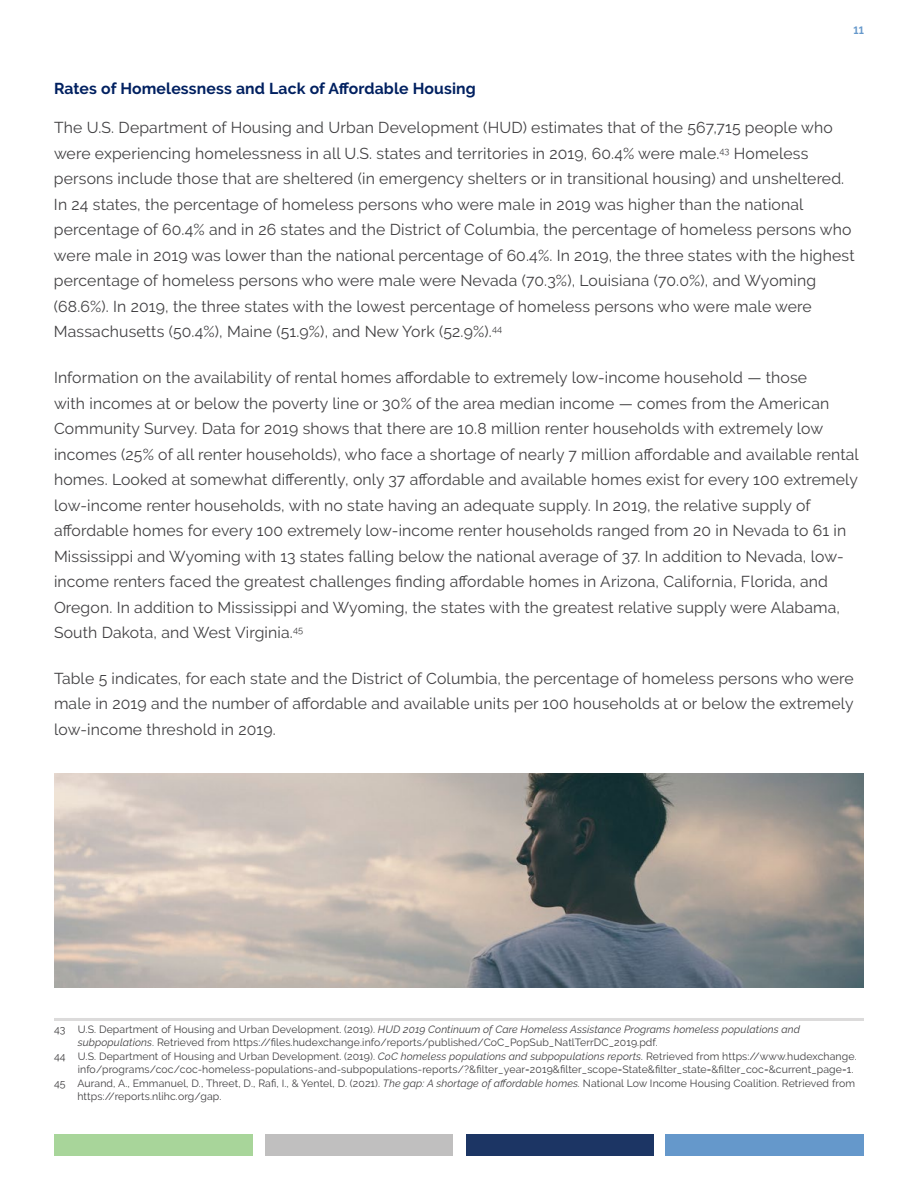
<style>
.page{position:relative;width:918px;height:1188px;background:#fff}
.page>*{position:absolute;margin:0;border:0;box-sizing:border-box;transform-origin:0 0}
.t1{font:15.75px/25.5px "Raleway";letter-spacing:.01em;color:#414042}
.t2{font:700 15.75px "Raleway";letter-spacing:.01em;color:#002060}
.t3{font:10.5px "Raleway";letter-spacing:.01em;color:#414042}
.t4{font:italic 10.5px "Raleway";letter-spacing:.01em;color:#414042}
.t5{font:700 10.5px "Raleway";color:#6598cb}
.s1{font-style:normal}
.s2{font-style:italic}
</style>
<div class="page">
<div style="left:665px;top:1134px;width:199px;height:22px;background:#6598cb"></div>
<div style="left:466px;top:1134px;width:187px;height:22px;background:#1c3564"></div>
<div style="left:265px;top:1134px;width:188px;height:22px;background:#c0bfbf"></div>
<div style="left:54px;top:1134px;width:199px;height:22px;background:#a8d59a"></div>
<hr style="left:54px;top:1018px;width:810px;height:3px;background:#dcdbdb">
<img style="left:54px;top:773px;width:810px;height:214px">
<p class="t5" style="left:854px;top:24px;width:12px">11</p>
<p class="t2" style="left:54px;top:80px;width:423px">Rates of Homelessness and Lack of Affordable Housing</p>
<p class="t1" style="left:54px;top:115px;width:802px">The U.S. Department of Housing and Urban Development (HUD) estimates that of the 567,715 people who were experiencing homelessness in all U.S. states and territories in 2019, 60.4% were male.<sup>43</sup> Homeless persons include those that are sheltered (in emergency shelters or in transitional housing) and unsheltered.<br>In 24 states, the percentage of homeless persons who were male in 2019 was higher than the national percentage of 60.4% and in 26 states and the District of Columbia, the percentage of homeless persons who were male in 2019 was lower than the national percentage of 60.4%. In 2019, the three states with the highest percentage of homeless persons who were male were Nevada (70.3%), Louisiana (70.0%), and Wyoming (68.6%). In 2019, the three states with the lowest percentage of homeless persons who were male were Massachusetts (50.4%), Maine (51.9%), and New York (52.9%).<sup>44</sup></p>
<p class="t1" style="left:54px;top:365px;width:806px">Information on the availability of rental homes affordable to extremely low-income household — those<br>with incomes at or below the poverty line or 30% of the area median income — comes from the American Community Survey. Data for 2019 shows that there are 10.8 million renter households with extremely low incomes (25% of all renter households), who face a shortage of nearly 7 million affordable and available rental homes. Looked at somewhat differently, only 37 affordable and available homes exist for every 100 extremely low-income renter households, with no state having an adequate supply. In 2019, the relative supply of affordable homes for every 100 extremely low-income renter households ranged from 20 in Nevada to 61 in Mississippi and Wyoming with 13 states falling below the national average of 37. In addition to Nevada, low&shy;income renters faced the greatest challenges finding affordable homes in Arizona, California, Florida, and Oregon. In addition to Mississippi and Wyoming, the states with the greatest relative supply were Alabama, South Dakota, and West Virginia.<sup>45</sup></p>
<p class="t1" style="left:54px;top:665px;width:801px;text-align:justify">Table 5 indicates, for each state and the District of Columbia, the percentage of homeless persons who were male in 2019 and the number of affordable and available units per 100 households at or below the extremely low-income threshold in 2019.</p>
<p class="t4" style="left:54px;top:1023px;width:748px"><span class="s1">43 U.S. Department of Housing and Urban Development. (2019).</span> HUD 2019 Continuum of Care Homeless Assistance Programs homeless populations and</p>
<p class="t3" style="left:78px;top:1036px;width:582px"><span class="s2">subpopulations</span>. Retrieved from https://files.hudexchange.info/reports/published/CoC_PopSub_NatlTerrDC_2019.pdf.</p>
<p class="t3" style="left:54px;top:1050px;width:804px">44 U.S. Department of Housing and Urban Development. (2019). <span class="s2">CoC homeless populations and subpopulations reports.</span> Retrieved from https://www.hudexchange.</p>
<p class="t3" style="left:78px;top:1063px;width:777px">info/programs/coc/coc-homeless-populations-and-subpopulations-reports/?&amp;filter_year=2019&amp;filter_scope=State&amp;filter_state=&amp;filter_coc=&amp;current_page=1.</p>
<p class="t3" style="left:54px;top:1077px;width:803px">45 Aurand, A., Emmanuel, D., Threet, D., Rafi, I., &amp; Yentel, D. (2021). <span class="s2">The gap: A shortage of affordable homes.</span> National Low Income Housing Coalition. Retrieved from</p>
<p class="t3" style="left:77px;top:1090px;width:146px">https://reports.nlihc.org/gap.</p>
</div>
